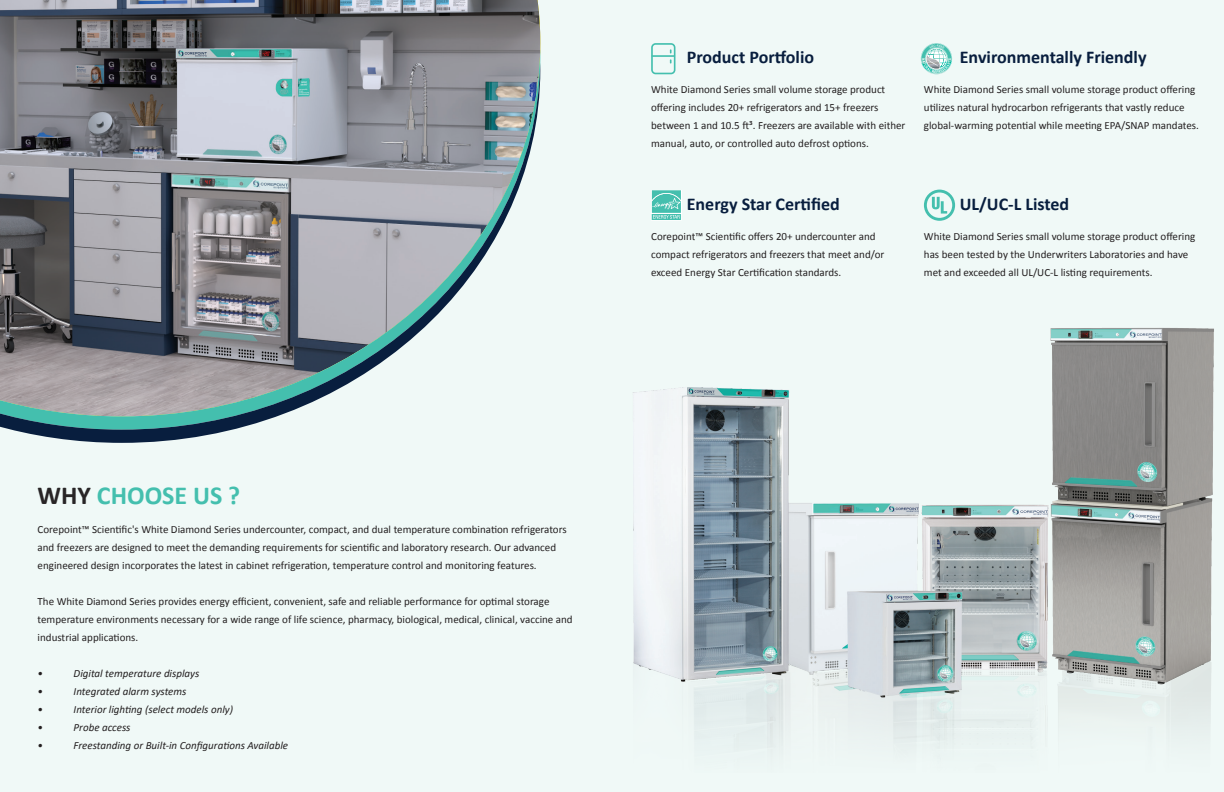
<style>
.page{position:relative;width:1224px;height:792px;background:#f0f9f7}
.page>*{position:absolute;margin:0;border:0;box-sizing:border-box;transform-origin:0 0}
.t1{font:700 26px "Calibri";color:#44bfae}
.t2{font:700 18px "Calibri";color:#081e3e}
.t3{font:11px/18px "Calibri";color:#231f20}
.t4{font:italic 11px "Calibri";color:#231f20}
.s1{color:#282526}
</style>
<div class="page">
<svg style="left:651px;top:43px;width:24px;height:31px"></svg>
<svg style="left:921px;top:43px;width:31px;height:31px"></svg>
<svg style="left:924px;top:190px;width:31px;height:31px"></svg>
<img style="left:0;top:0;width:540px;height:50px">
<svg style="left:0;top:50px;width:540px;height:13px"></svg>
<svg style="left:0;top:63px;width:540px;height:380px"></svg>
<svg style="left:651px;top:190px;width:31px;height:30px"></svg>
<img style="left:633px;top:327px;width:581px;height:421px">
<h2 class="t2" style="left:687px;top:45px;width:129px">Product Portfolio</h2>
<p class="t3" style="left:651px;top:80px;width:256px">White Diamond Series small volume storage product offering includes 20+ refrigerators and 15+ freezers between 1 and 10.5 ft³. Freezers are available with either manual, auto, or controlled auto defrost options.</p>
<h2 class="t2" style="left:960px;top:45px;width:188px">Environmentally Friendly</h2>
<p class="t3" style="left:924px;top:80px;width:277px">White Diamond Series small volume storage product offering utilizes natural hydrocarbon refrigerants that vastly reduce global-warming potential while meeting EPA/SNAP mandates.</p>
<h2 class="t2" style="left:687px;top:191px;width:154px">Energy Star Certified</h2>
<p class="t3" style="left:651px;top:227px;width:235px">Corepoint™ Scientific offers 20+ undercounter and compact refrigerators and freezers that meet and/or exceed Energy Star Certification standards.</p>
<h2 class="t2" style="left:960px;top:191px;width:111px">UL/UC-L Listed</h2>
<p class="t3" style="left:924px;top:227px;width:273px">White Diamond Series small volume storage product offering has been tested by the Underwriters Laboratories and have met and exceeded all UL/UC-L listing requirements.</p>
<h1 class="t1" style="left:38px;top:477px;width:204px"><span class="s1">WHY</span> CHOOSE US ?</h1>
<p class="t3" style="left:38px;top:520px;width:531px">Corepoint™ Scientific's White Diamond Series undercounter, compact, and dual temperature combination refrigerators and freezers are designed to meet the demanding requirements for scientific and laboratory research. Our advanced engineered design incorporates the latest in cabinet refrigeration, temperature control and monitoring features.</p>
<p class="t3" style="left:38px;top:592px;width:537px">The White Diamond Series provides energy efficient, convenient, safe and reliable performance for optimal storage temperature environments necessary for a wide range of life science, pharmacy, biological, medical, clinical, vaccine and industrial applications.</p>
<p class="t4" style="left:38px;top:666px;width:7px">•</p>
<p class="t4" style="left:74px;top:666px;width:127px">Digital temperature displays</p>
<p class="t4" style="left:38px;top:684px;width:7px">•</p>
<p class="t4" style="left:74px;top:684px;width:114px">Integrated alarm systems</p>
<p class="t4" style="left:38px;top:702px;width:7px">•</p>
<p class="t4" style="left:74px;top:702px;width:161px">Interior lighting (select models only)</p>
<p class="t4" style="left:38px;top:720px;width:7px">•</p>
<p class="t4" style="left:74px;top:720px;width:58px">Probe access</p>
<p class="t4" style="left:38px;top:738px;width:7px">•</p>
<p class="t4" style="left:74px;top:738px;width:216px">Freestanding or Built-in Configurations Available</p>
</div>
